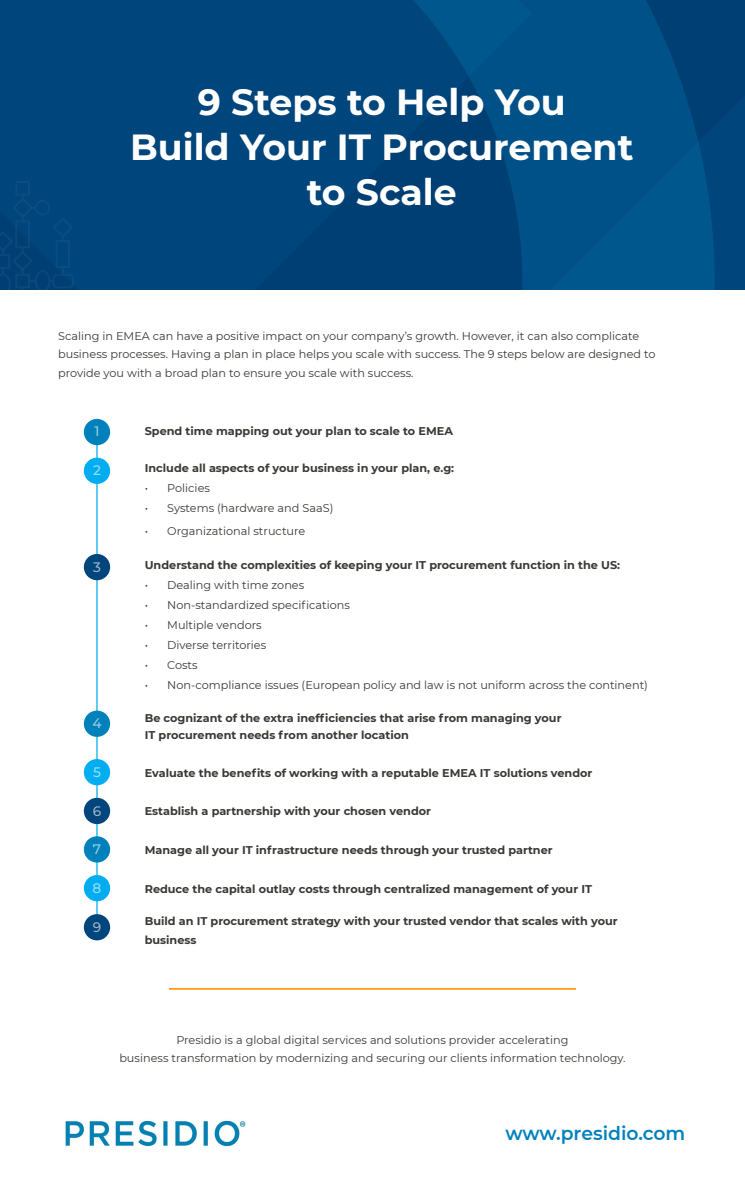
<style>
.page{position:relative;width:745px;height:1188px;background:#fff}
.page>*{position:absolute;margin:0;border:0;box-sizing:border-box;transform-origin:0 0}
.t1{font:700 36.25px/45px "Montserrat";color:#fff;text-align:center}
.t2{font:600 18.75px "Montserrat";color:#0081bc}
.t3{font:500 13.75px "Montserrat";color:#fff}
.t4{font:11.25px/18.8px "Montserrat";color:#383a35}
.t5{font:700 11.25px/17.5px "Montserrat";color:#383a35}
</style>
<div class="page">
<svg style="left:0;top:0;width:744px;height:290px;background:#00477d"></svg>
<svg style="left:0;top:195px;width:74px;height:95px;background:#024378"></svg>
<hr style="left:96px;top:419px;width:2px;height:518px;background:#00adf0">
<div style="left:84px;top:419px;width:26px;height:26px;background:#0081bc;border-radius:50%"></div>
<div style="left:84px;top:458px;width:26px;height:26px;background:#00adf0;border-radius:50%"></div>
<div style="left:84px;top:554px;width:26px;height:26px;background:#00457b;border-radius:50%"></div>
<div style="left:84px;top:710px;width:26px;height:27px;background:#0081bc;border-radius:50%"></div>
<div style="left:84px;top:759px;width:26px;height:26px;background:#00adf0;border-radius:50%"></div>
<div style="left:84px;top:798px;width:26px;height:26px;background:#00457b;border-radius:50%"></div>
<div style="left:84px;top:836px;width:26px;height:26px;background:#0081bc;border-radius:50%"></div>
<div style="left:84px;top:875px;width:26px;height:26px;background:#00adf0;border-radius:50%"></div>
<div style="left:84px;top:914px;width:26px;height:26px;background:#00457b;border-radius:50%"></div>
<hr style="left:169px;top:988px;width:406px;height:2px;background:#ff9e16">
<img style="left:65px;top:1120px;width:181px;height:27px">
<p class="t1" style="left:130px;top:78px;width:504px">9 Steps to Help You<br>Build Your IT Procurement to Scale</p>
<p class="t4" style="left:58px;top:326px;width:598px">Scaling in EMEA can have a positive impact on your company’s growth. However, it can also complicate business processes. Having a plan in place helps you scale with success. The 9 steps below are designed to provide you with a broad plan to ensure you scale with success.</p>
<p class="t3" style="left:95px;top:421px;width:7px">1</p>
<p class="t3" style="left:93px;top:461px;width:9px">2</p>
<p class="t3" style="left:93px;top:557px;width:9px">3</p>
<p class="t3" style="left:92px;top:714px;width:11px">4</p>
<p class="t3" style="left:93px;top:762px;width:9px">5</p>
<p class="t3" style="left:93px;top:801px;width:10px">6</p>
<p class="t3" style="left:93px;top:839px;width:10px">7</p>
<p class="t3" style="left:92px;top:878px;width:10px">8</p>
<p class="t3" style="left:93px;top:917px;width:10px">9</p>
<p class="t5" style="left:145px;top:421px;width:309px">Spend time mapping out your plan to scale to EMEA</p>
<p class="t5" style="left:145px;top:459px;width:311px">Include all aspects of your business in your plan, e.g:</p>
<p class="t4" style="left:145px;top:478px;width:67px">• Policies</p>
<p class="t4" style="left:145px;top:498px;width:190px">• Systems (hardware and SaaS)</p>
<p class="t4" style="left:145px;top:521px;width:162px">• Organizational structure</p>
<p class="t5" style="left:145px;top:555px;width:476px">Understand the complexities of keeping your IT procurement function in the US:</p>
<p class="t4" style="left:145px;top:575px;width:161px">• Dealing with time zones</p>
<p class="t4" style="left:145px;top:595px;width:207px">• Non-standardized specifications</p>
<p class="t4" style="left:145px;top:615px;width:118px">• Multiple vendors</p>
<p class="t4" style="left:145px;top:635px;width:123px">• Diverse territories</p>
<p class="t4" style="left:145px;top:655px;width:54px">• Costs</p>
<p class="t4" style="left:145px;top:675px;width:504px">• Non-compliance issues (European policy and law is not uniform across the continent)</p>
<p class="t5" style="left:145px;top:708px;width:418px">Be cognizant of the extra inefficiencies that arise from managing your<br>IT procurement needs from another location</p>
<p class="t5" style="left:145px;top:763px;width:449px">Evaluate the benefits of working with a reputable EMEA IT solutions vendor</p>
<p class="t5" style="left:145px;top:802px;width:288px">Establish a partnership with your chosen vendor</p>
<p class="t5" style="left:145px;top:840px;width:409px">Manage all your IT infrastructure needs through your trusted partner</p>
<p class="t5" style="left:145px;top:879px;width:448px">Reduce the capital outlay costs through centralized management of your IT</p>
<p class="t5" style="left:145px;top:911px;width:474px;line-height:18.8px">Build an IT procurement strategy with your trusted vendor that scales with your business</p>
<p class="t4" style="left:119px;top:1029px;width:507px;text-align:center">Presidio is a global digital services and solutions provider accelerating<br>business transformation by modernizing and securing our clients information technology.</p>
<p class="t2" style="left:505px;top:1119px;width:181px">www.presidio.com</p>
</div>
